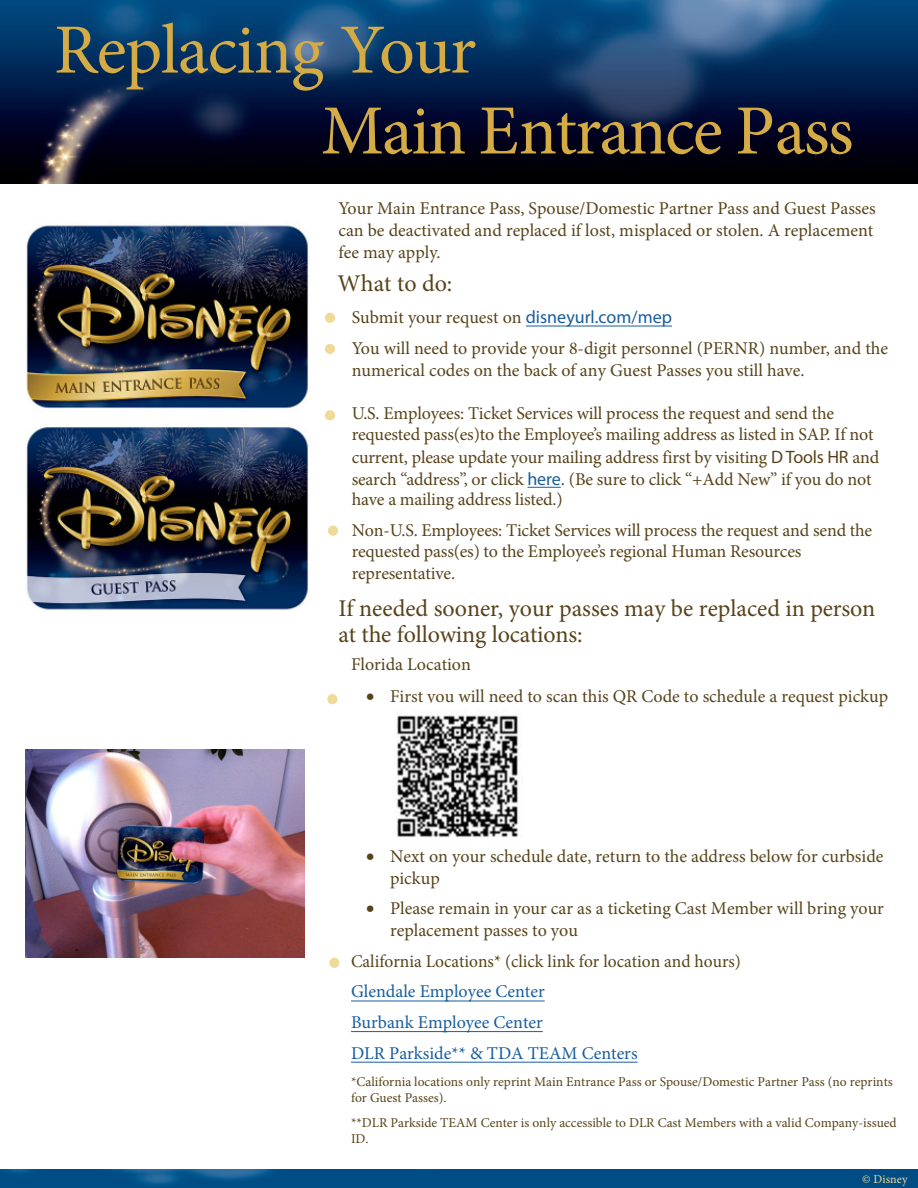
<style>
.page{position:relative;width:918px;height:1188px;background:#fff}
.page>*{position:absolute;margin:0;border:0;box-sizing:border-box;transform-origin:0 0}
.t1{font:70.5px "Minion Pro";letter-spacing:-.02em;color:#d5ab46}
.t2{font:24px/25.5px "Minion Pro";color:#584219}
.t3{font:18px/21.6px "Minion Pro";color:#584319}
.t4{font:18px/30.6px "Minion Pro";color:#175d9e}
.t5{font:13.5px/16px "Minion Pro";color:#584319}
.t6{font:12px "Minion Pro";letter-spacing:.015em;color:#f0da98}
.s1{font-family:"Myriad Pro";color:#175d9e}
.s2{font-family:"Myriad Pro"}
.s3{color:#584319}
</style>
<div class="page">
<img style="left:0;top:0;width:918px;height:183px">
<img style="left:0;top:1169px;width:918px;height:19px">
<div style="left:325px;top:313px;width:10px;height:10px;background:#f0da98;border-radius:50%"></div>
<div style="left:325px;top:344px;width:10px;height:10px;background:#f0da98;border-radius:50%"></div>
<div style="left:325px;top:410px;width:10px;height:10px;background:#f0da98;border-radius:50%"></div>
<div style="left:328px;top:526px;width:10px;height:10px;background:#f0da98;border-radius:50%"></div>
<div style="left:327px;top:694px;width:11px;height:10px;background:#f0da98;border-radius:50%"></div>
<div style="left:329px;top:958px;width:10px;height:10px;background:#f0da98;border-radius:50%"></div>
<img style="left:26px;top:224px;width:283px;height:386px">
<img style="left:26px;top:749px;width:278px;height:208px">
<img style="left:397px;top:715px;width:126px;height:123px">
<hr style="left:526px;top:326px;width:146px;height:1px;background:#175d9e">
<hr style="left:527px;top:487px;width:34px;height:1px;background:#175d9e">
<hr style="left:351px;top:1001px;width:194px;height:1px;background:#175d9e">
<hr style="left:351px;top:1031px;width:192px;height:1px;background:#175d9e">
<hr style="left:351px;top:1062px;width:287px;height:1px;background:#175d9e">
<p class="t1" style="left:54px;top:3px;width:424px">Replacing Your</p>
<p class="t1" style="left:321px;top:84px;width:534px">Main Entrance Pass</p>
<p class="t3" style="left:338px;top:198px;width:539px">Your Main Entrance Pass, Spouse/Domestic Partner Pass and Guest Passes can be deactivated and replaced if lost, misplaced or stolen. A replacement fee may apply.</p>
<p class="t2" style="left:338px;top:271px;width:116px">What to do:</p>
<p class="t3" style="left:352px;top:302px;width:538px;line-height:30.6px">Submit your request on <span class="s1">disneyurl.com/mep<br></span>You will need to provide your 8-digit personnel (PERNR) number, and the</p>
<p class="t3" style="left:352px;top:359px;width:455px">numerical codes on the back of any Guest Passes you still have.</p>
<p class="t3" style="left:352px;top:402px;width:529px">U.S. Employees: Ticket Services will process the request and send the requested pass(es)to the Employee’s mailing address as listed in SAP. If not current, please update your mailing address first by visiting <span class="s2">D Tools HR</span> and search “address”, or click <span class="s1">here</span>. (Be sure to click “+Add New” if you do not have a mailing address listed.)</p>
<p class="t3" style="left:352px;top:519px;width:522px">Non-U.S. Employees: Ticket Services will process the request and send the requested pass(es) to the Employee’s regional Human Resources representative.</p>
<p class="t2" style="left:338px;top:596px;width:538px">If needed sooner, your passes may be replaced in person at the following locations:</p>
<p class="t3" style="left:351px;top:654px;width:121px">Florida Location</p>
<p class="t3" style="left:366px;top:685px;width:524px">• First you will need to scan this QR Code to schedule a request pickup</p>
<p class="t3" style="left:390px;top:846px;width:495px;text-indent:-24px">• Next on your schedule date, return to the address below for curbside pickup</p>
<p class="t3" style="left:390px;top:898px;width:495px;text-indent:-24px">• Please remain in your car as a ticketing Cast Member will bring your replacement passes to you</p>
<p class="t4" style="left:351px;top:946px;width:391px"><span class="s3">California Locations* (click link for location and hours)<br></span>Glendale Employee Center<br>Burbank Employee Center<br>DLR Parkside** &amp; TDA TEAM Centers</p>
<p class="t5" style="left:351px;top:1074px;width:543px">*California locations only reprint Main Entrance Pass or Spouse/Domestic Partner Pass (no reprints for Guest Passes).</p>
<p class="t5" style="left:351px;top:1115px;width:547px">**DLR Parkside TEAM Center is only accessible to DLR Cast Members with a valid Company-issued<br>ID.</p>
<p class="t6" style="left:862px;top:1171px;width:47px">© Disney</p>
</div>
